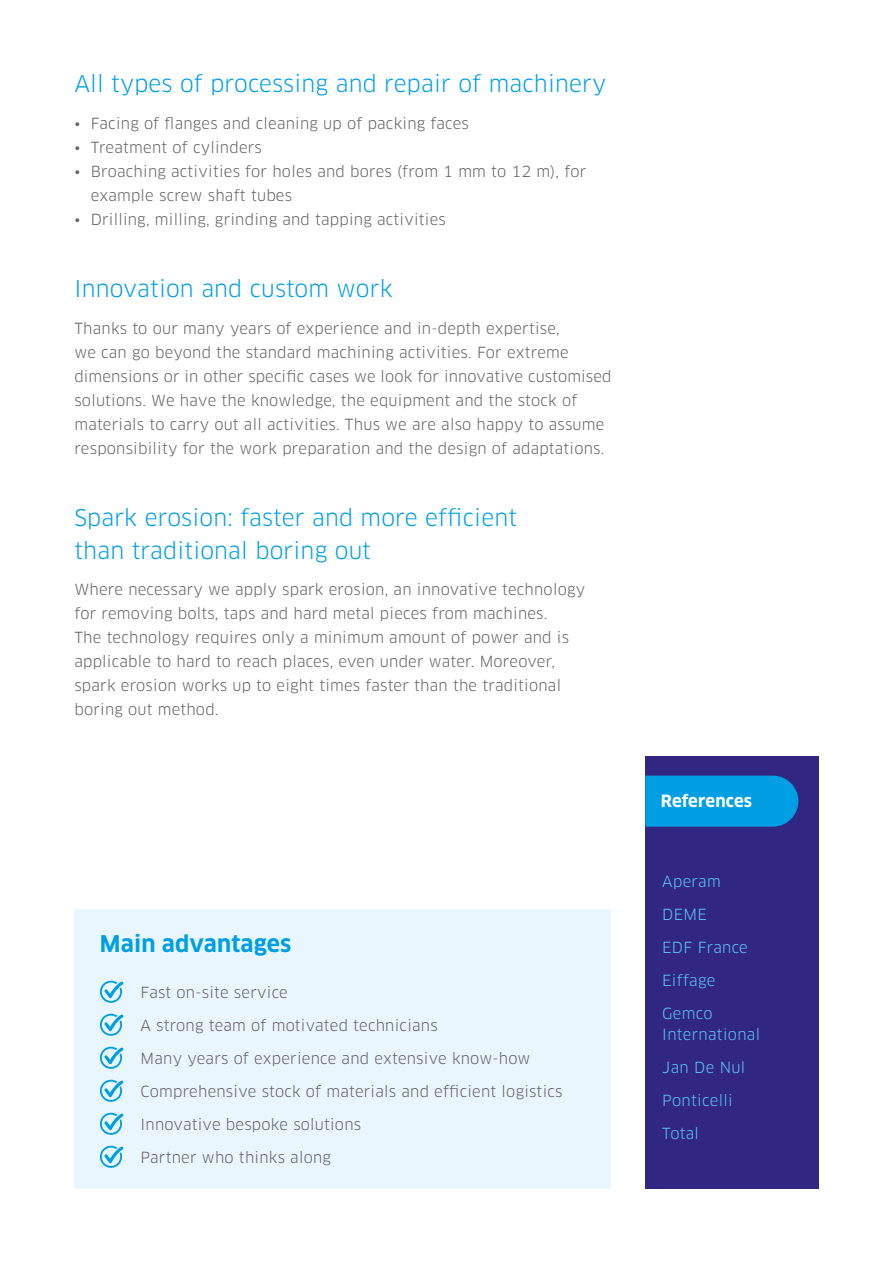
<style>
.page{position:relative;width:893px;height:1263px;background:#fff}
.page>*{position:absolute;margin:0;border:0;box-sizing:border-box;transform-origin:0 0}
.t1{font:22.5px/33px "Clan Pro";letter-spacing:.005em;color:#009fe3}
.t2{font:700 22.5px "Clan Pro";letter-spacing:.005em;color:#009fe3}
.t3{font:700 16.5px "Clan Pro";color:#fff}
.t4{font:15px/24px "Clan Pro";letter-spacing:.015em;color:#646363}
.t5{font:15px/21px "Clan Pro";letter-spacing:.02em;color:#5bc5f2}
</style>
<div class="page">
<div style="left:645px;top:756px;width:174px;height:106px;background:#312783"></div>
<div style="left:645px;top:825px;width:174px;height:363px;background:#312783"></div>
<div style="left:645px;top:776px;width:153px;height:51px;background:#009fe3"></div>
<div style="left:74px;top:909px;width:537px;height:279px;background:#eaf6fe"></div>
<svg style="left:100px;top:981px;width:23px;height:22px"></svg>
<svg style="left:100px;top:1014px;width:23px;height:22px"></svg>
<svg style="left:100px;top:1047px;width:23px;height:22px"></svg>
<svg style="left:100px;top:1080px;width:23px;height:22px"></svg>
<svg style="left:100px;top:1113px;width:23px;height:22px"></svg>
<svg style="left:100px;top:1146px;width:23px;height:22px"></svg>
<h1 class="t1" style="left:74px;top:67px;width:533px">All types of processing and repair of machinery</h1>
<p class="t4" style="left:74px;top:111px;width:396px">• Facing of flanges and cleaning up of packing faces</p>
<p class="t4" style="left:74px;top:135px;width:189px">• Treatment of cylinders</p>
<p class="t4" style="left:91px;top:159px;width:497px;text-indent:-16px">• Broaching activities for holes and bores (from 1 mm to 12 m), for example screw shaft tubes</p>
<p class="t4" style="left:74px;top:207px;width:373px">• Drilling, milling, grinding and tapping activities</p>
<h1 class="t1" style="left:74px;top:272px;width:320px">Innovation and custom work</h1>
<p class="t4" style="left:74px;top:316px;width:538px">Thanks to our many years of experience and in-depth expertise,<br>we can go beyond the standard machining activities. For extreme dimensions or in other specific cases we look for innovative customised solutions. We have the knowledge, the equipment and the stock of materials to carry out all activities. Thus we are also happy to assume responsibility for the work preparation and the design of adaptations.</p>
<h1 class="t1" style="left:74px;top:501px;width:444px">Spark erosion: faster and more efficient than traditional boring out</h1>
<p class="t4" style="left:74px;top:578px;width:512px">Where necessary we apply spark erosion, an innovative technology for removing bolts, taps and hard metal pieces from machines.<br>The technology requires only a minimum amount of power and is applicable to hard to reach places, even under water. Moreover, spark erosion works up to eight times faster than the traditional boring out method.</p>
<h1 class="t2" style="left:100px;top:931px;width:193px">Main advantages</h1>
<p class="t4" style="left:141px;top:980px;width:149px">Fast on-site service</p>
<p class="t4" style="left:141px;top:1013px;width:299px">A strong team of motivated technicians</p>
<p class="t4" style="left:141px;top:1042px;width:423px;line-height:33px">Many years of experience and extensive know-how<br>Comprehensive stock of materials and efficient logistics</p>
<p class="t4" style="left:141px;top:1112px;width:222px">Innovative bespoke solutions</p>
<p class="t4" style="left:141px;top:1145px;width:192px">Partner who thinks along</p>
<p class="t3" style="left:661px;top:791px;width:93px">References</p>
<p class="t5" style="left:662px;top:870px;width:60px">Aperam</p>
<p class="t5" style="left:662px;top:903px;width:46px">DEME</p>
<p class="t5" style="left:662px;top:936px;width:87px">EDF France</p>
<p class="t5" style="left:662px;top:969px;width:54px">Eiffage</p>
<p class="t5" style="left:662px;top:1002px;width:99px">Gemco<br>International</p>
<p class="t5" style="left:662px;top:1056px;width:84px">Jan De Nul</p>
<p class="t5" style="left:662px;top:1089px;width:72px">Ponticelli</p>
<p class="t5" style="left:662px;top:1122px;width:38px">Total</p>
</div>
